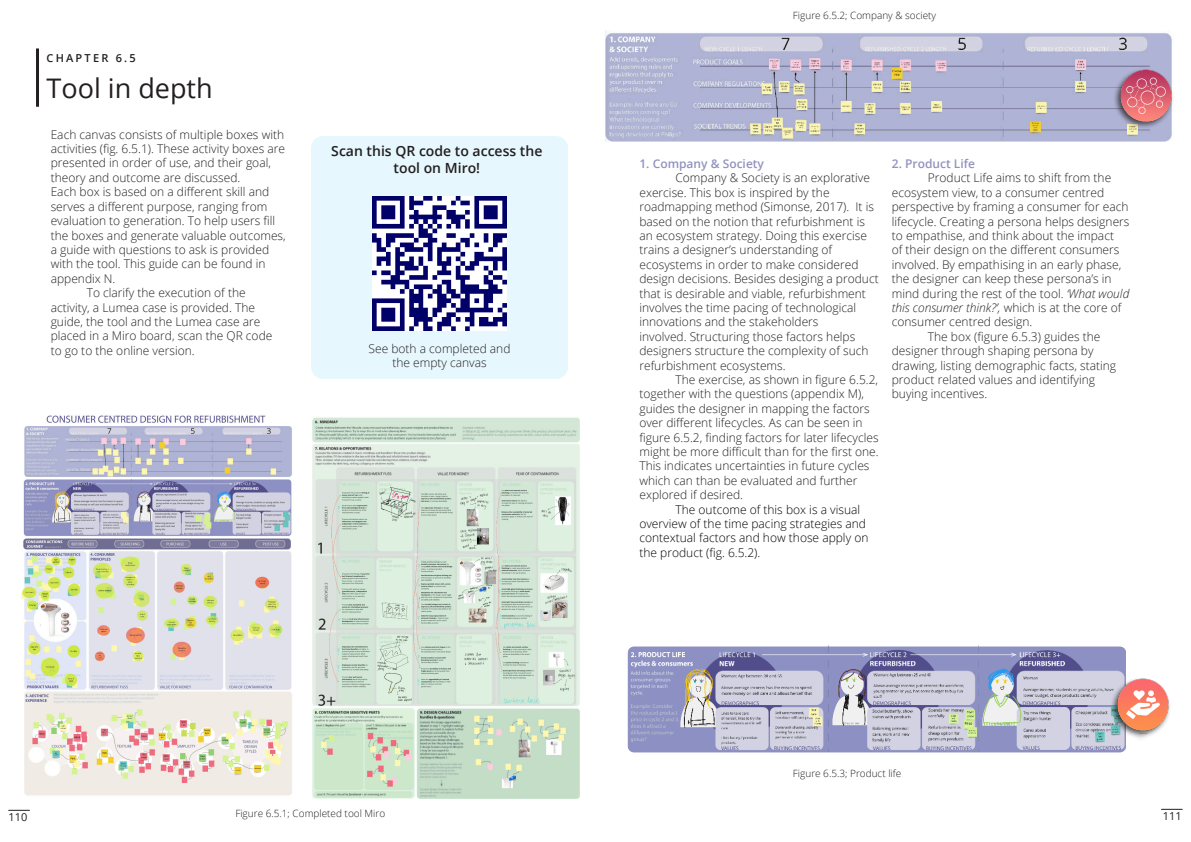
<style>
.page{position:relative;width:1191px;height:842px;background:#fff}
.page>*{position:absolute;margin:0;border:0;box-sizing:border-box;transform-origin:0 0}
.t1{font:27px "Open Sans";color:#231f20}
.t2{font:600 14px/16.8px "Open Sans";color:#231f20;text-align:center}
.t3{font:300 12px/14.4px "Open Sans";color:#231f20}
.t4{font:300 12px/14.4px "Open Sans";color:#000}
.t5{font:600 12px "Open Sans";color:#9093bf}
.t6{font:600 11px "Open Sans";letter-spacing:.2em;color:#231f20}
.t7{font:11px "Open Sans";color:#231f20}
.t8{font:300 10px "Open Sans";color:#231f20}
.s1{font-style:italic}
</style>
<div class="page">
<svg style="left:9px;top:810px;width:20px;height:1px"></svg>
<svg style="left:1161px;top:809px;width:21px;height:1px"></svg>
<div style="left:311px;top:136px;width:257px;height:243px;background:#e6f7fd;border-radius:12px"></div>
<hr style="left:36px;top:48px;width:3px;height:59px;background:#231f20">
<img style="left:21px;top:415px;width:558px;height:384px">
<img style="left:372px;top:196px;width:134px;height:134px">
<img style="left:627px;top:645px;width:499px;height:108px">
<img style="left:605px;top:31px;width:567px;height:111px">
<div style="left:1112px;top:68px;width:62px;height:61px;background:#231f20;opacity:.75"></div>
<img style="left:1117px;top:69px;width:57px;height:57px">
<div style="left:1109px;top:677px;width:62px;height:65px;background:#231f20;opacity:.75"></div>
<img style="left:1114px;top:677px;width:57px;height:57px">
<p class="t6" style="left:46px;top:51px;width:91px">CHAPTER 6.5</p>
<p class="t1" style="left:46px;top:70px;width:168px">Tool in depth</p>
<p class="t3" style="left:51px;top:127px;width:237px">Each canvas consists of multiple boxes with activities (fig. 6.5.1). These activity boxes are presented in order of use, and their goal, theory and outcome are discussed.<br>Each box is based on a different skill and serves a different purpose, ranging from evaluation to generation. To help users fill the boxes and generate valuable outcomes, a guide with questions to ask is provided with the tool. This guide can be found in appendix N.</p>
<p class="t3" style="left:51px;top:285px;width:223px;text-indent:36px">To clarify the execution of the activity, a Lumea case is provided. The guide, the tool and the Lumea case are placed in a Miro board, scan the QR code to go to the online version.</p>
<p class="t2" style="left:331px;top:142px;width:213px">Scan this QR code to access the tool on Miro!</p>
<p class="t3" style="left:368px;top:341px;width:143px;text-align:center">See both a completed and the empty canvas</p>
<p class="t8" style="left:793px;top:9px;width:145px">Figure 6.5.2; Company &amp; society</p>
<p class="t5" style="left:639px;top:155px;width:126px">1. Company &amp; Society</p>
<p class="t3" style="left:639px;top:170px;width:241px;text-indent:36px">Company &amp; Society is an explorative exercise. This box is inspired by the roadmapping method (Simonse, 2017). It is based on the notion that refurbishment is an ecosystem strategy. Doing this exercise trains a designer’s understanding of ecosystems in order to make considered design decisions. Besides desiging a product that is desirable and viable, refurbishment involves the time pacing of technological innovations and the stakeholders<br>involved. Structuring those factors helps designers structure the complexity of such refurbishment ecosystems.</p>
<p class="t3" style="left:639px;top:372px;width:241px;text-indent:36px">The exercise, as shown in figure 6.5.2, together with the questions (appendix M), guides the designer in mapping the factors over different lifecycles. As can be seen in figure 6.5.2, finding factors for later lifecycles might be more difficult than for the first one.<br>This indicates uncertainties in future cycles which can than be evaluated and further explored if desired.</p>
<p class="t4" style="left:639px;top:502px;width:230px;text-indent:36px">The outcome of this box is a visual overview of the time pacing strategies and contextual factors and how those apply on the product (fig. 6.5.2).</p>
<p class="t5" style="left:892px;top:155px;width:85px">2. Product Life</p>
<p class="t3" style="left:892px;top:170px;width:239px;text-indent:36px">Product Life aims to shift from the ecosystem view, to a consumer centred perspective by framing a consumer for each lifecycle. Creating a persona helps designers to empathise, and think about the impact<br>of their design on the different consumers involved. By empathising in an early phase, the designer can keep these persona’s in mind during the rest of the tool. <span class="s1">‘What would this consumer think?’,</span> which is at the core of consumer centred design.</p>
<p class="t3" style="left:892px;top:329px;width:226px;text-indent:36px">The box (figure 6.5.3) guides the designer through shaping persona by drawing, listing demographic facts, stating product related values and identifying buying incentives.</p>
<p class="t8" style="left:793px;top:766px;width:110px">Figure 6.5.3; Product life</p>
<p class="t8" style="left:235px;top:807px;width:151px">Figure 6.5.1; Completed tool Miro</p>
<p class="t7" style="left:9px;top:809px;width:20px">110</p>
<p class="t7" style="left:1162px;top:808px;width:20px">111</p>
</div>
